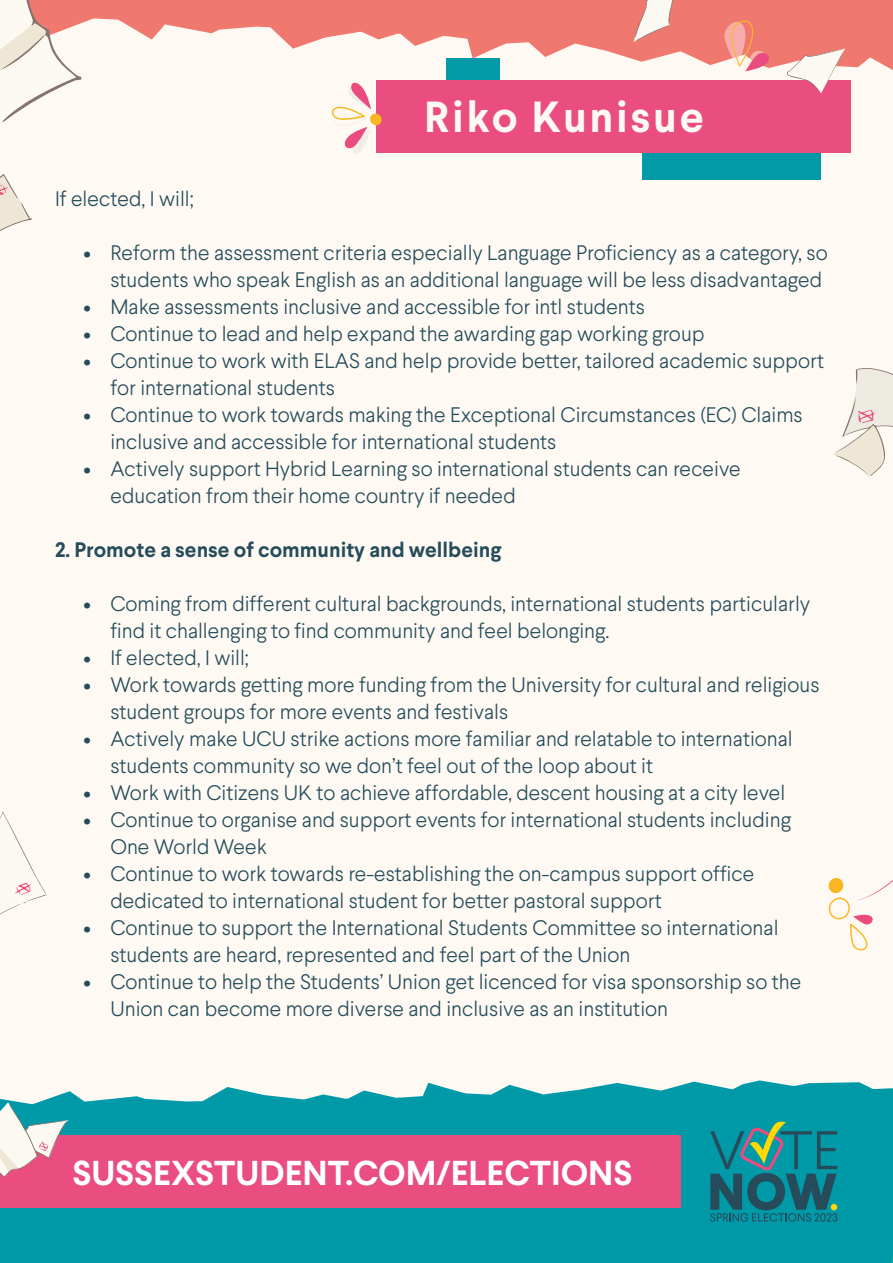
<style>
.page{position:relative;width:893px;height:1263px;background:#fefaf3}
.page>*{position:absolute;margin:0;border:0;box-sizing:border-box;transform-origin:0 0}
.t1{font:700 43.5px "Larsseit";letter-spacing:.06em;color:#fefaf3}
.t2{font:700 34.5px "Larsseit";color:#fff}
.t3{font:300 21px/27px "Larsseit";color:#264c5b}
.t4{font:700 21px "Larsseit";color:#264c5b}
</style>
<div class="page">
<div style="left:642px;top:125px;width:179px;height:55px;background:#039aa8"></div>
<div style="left:446px;top:58px;width:54px;height:35px;background:#039aa8"></div>
<div style="left:376px;top:81px;width:474px;height:72px;background:#ea4d7f"></div>
<svg style="left:0;top:1080px;width:893px;height:183px;background:#1ba3af"></svg>
<div style="left:0;top:1135px;width:680px;height:73px;background:#ea4d7f"></div>
<svg style="left:710px;top:1122px;width:127px;height:100px;background:#19808a"></svg>
<svg style="left:332px;top:80px;width:50px;height:73px"></svg>
<svg style="left:81px;top:0;width:812px;height:70px;fill:#ef786f"></svg>
<svg style="left:832px;top:368px;width:61px;height:109px"></svg>
<svg style="left:634px;top:0;width:44px;height:42px"></svg>
<svg style="left:787px;top:48px;width:58px;height:45px"></svg>
<svg style="left:0;top:811px;width:46px;height:104px"></svg>
<svg style="left:0;top:1102px;width:69px;height:75px"></svg>
<svg style="left:0;top:0;width:81px;height:122px"></svg>
<svg style="left:828px;top:878px;width:65px;height:73px"></svg>
<svg style="left:0;top:174px;width:33px;height:57px"></svg>
<svg style="left:723px;top:18px;width:50px;height:53px;background:#f2958d"></svg>
<h1 class="t1" style="left:424px;top:89px;width:281px">Riko Kunisue</h1>
<p class="t3" style="left:55px;top:185px;width:140px">If elected, I will;</p>
<p class="t3" style="left:83px;top:239px;width:746px;text-align:right">• Reform the assessment criteria especially Language Proficiency as a category, so students who speak English as an additional language will be less disadvantaged</p>
<p class="t3" style="left:83px;top:293px;width:563px">• Make assessments inclusive and accessible for intl students</p>
<p class="t3" style="left:83px;top:320px;width:623px">• Continue to lead and help expand the awarding gap working group</p>
<p class="t3" style="left:110px;top:347px;width:715px;text-indent:-27px">• Continue to work with ELAS and help provide better, tailored academic support for international students</p>
<p class="t3" style="left:110px;top:401px;width:694px;text-indent:-27px">• Continue to work towards making the Exceptional Circumstances (EC) Claims inclusive and accessible for international students</p>
<p class="t3" style="left:110px;top:455px;width:632px;text-indent:-27px">• Actively support Hybrid Learning so international students can receive education from their home country if needed</p>
<p class="t4" style="left:55px;top:536px;width:448px">2. Promote a sense of community and wellbeing</p>
<p class="t3" style="left:110px;top:590px;width:701px;text-indent:-27px">• Coming from different cultural backgrounds, international students particularly find it challenging to find community and feel belonging.</p>
<p class="t3" style="left:83px;top:644px;width:167px">• If elected, I will;</p>
<p class="t3" style="left:110px;top:671px;width:711px;text-indent:-27px">• Work towards getting more funding from the University for cultural and religious student groups for more events and festivals</p>
<p class="t3" style="left:110px;top:725px;width:684px;text-indent:-27px">• Actively make UCU strike actions more familiar and relatable to international students community so we don’t feel out of the loop about it</p>
<p class="t3" style="left:83px;top:779px;width:703px">• Work with Citizens UK to achieve affordable, descent housing at a city level</p>
<p class="t3" style="left:110px;top:806px;width:682px;text-indent:-27px">• Continue to organise and support events for international students including<br>One World Week</p>
<p class="t3" style="left:110px;top:860px;width:645px;text-indent:-27px">• Continue to work towards re-establishing the on-campus support office dedicated to international student for better pastoral support</p>
<p class="t3" style="left:110px;top:914px;width:670px;text-indent:-27px">• Continue to support the International Students Committee so international students are heard, represented and feel part of the Union</p>
<p class="t3" style="left:110px;top:968px;width:692px;text-indent:-27px">• Continue to help the Students’ Union get licenced for visa sponsorship so the<br>Union can become more diverse and inclusive as an institution</p>
<h2 class="t2" style="left:72px;top:1150px;width:561px">SUSSEXSTUDENT.COM/ELECTIONS</h2>
</div>
